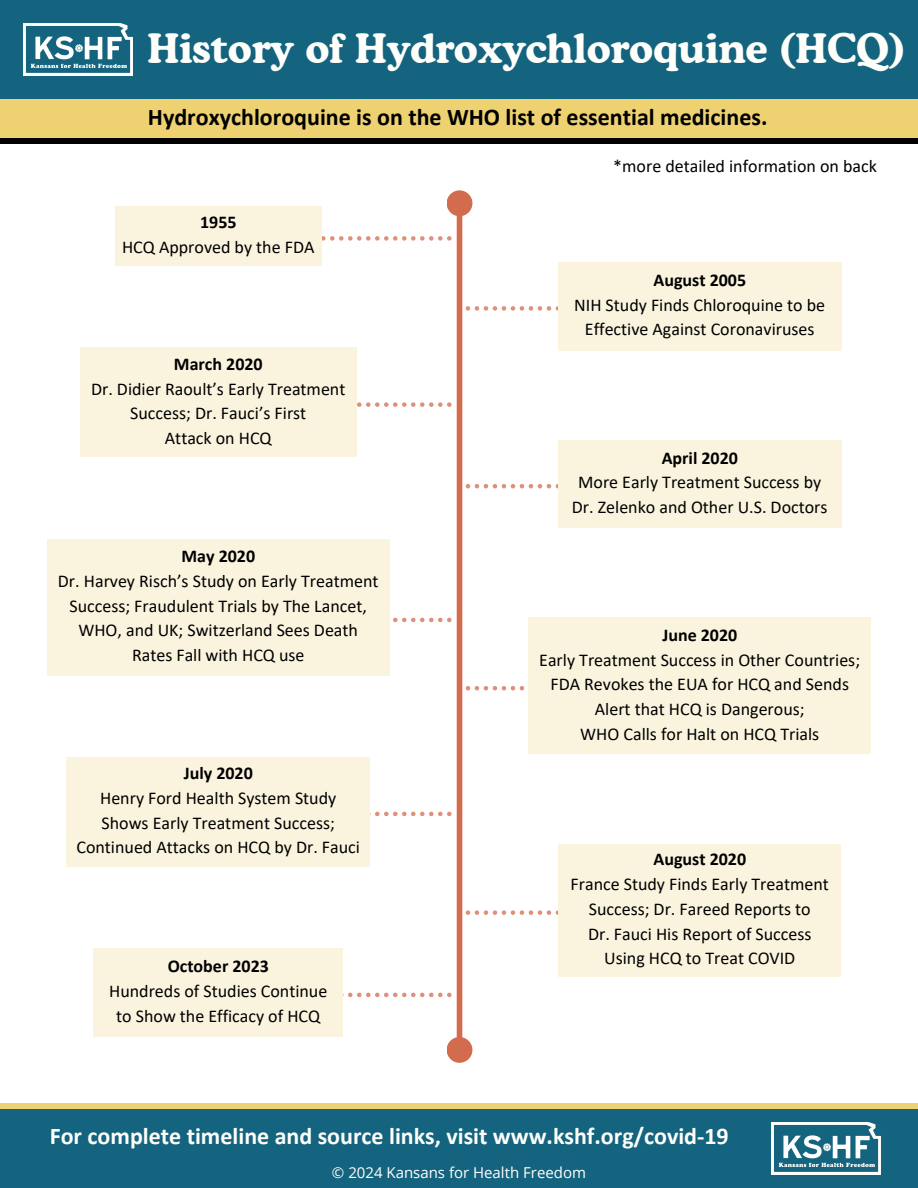
<style>
.page{position:relative;width:918px;height:1188px;background:#fff}
.page>*{position:absolute;margin:0;border:0;box-sizing:border-box;transform-origin:0 0}
.t1{font:700 40.5px "Cooper BT";color:#fefefb}
.t2{font:700 24px "Calibri";color:#fefefb}
.t3{font:700 24px "Calibri";color:#000}
.t4{font:18px/24.8px "Calibri";color:#000;text-align:center}
.t5{font:700 18px "Calibri";color:#000}
.t6{font:15px "Open Sans";color:#fff}
</style>
<div class="page">
<div style="left:0;top:0;width:918px;height:100px;background:#14647f"></div>
<div style="left:0;top:99px;width:918px;height:41px;background:#eed171"></div>
<img style="left:23px;top:23px;width:109px;height:53px">
<div style="left:0;top:139px;width:918px;height:5px;background:#000"></div>
<div style="left:0;top:1109px;width:918px;height:79px;background:#14647f"></div>
<img style="left:771px;top:1122px;width:110px;height:53px">
<div style="left:457px;top:207px;width:5px;height:843px;background:#d36c4f"></div>
<div style="left:447px;top:190px;width:25px;height:26px;background:#d36c4f;border-radius:50%"></div>
<div style="left:447px;top:1037px;width:25px;height:26px;background:#d36c4f;border-radius:50%"></div>
<svg style="left:322px;top:236px;width:130px;height:5px"></svg>
<div style="left:115px;top:207px;width:207px;height:59px;background:#faf4df"></div>
<svg style="left:466px;top:306px;width:92px;height:5px"></svg>
<div style="left:558px;top:262px;width:283px;height:88px;background:#faf4df"></div>
<svg style="left:357px;top:402px;width:95px;height:5px"></svg>
<div style="left:80px;top:348px;width:277px;height:109px;background:#faf4df"></div>
<svg style="left:466px;top:484px;width:92px;height:4px"></svg>
<svg style="left:466px;top:686px;width:63px;height:4px"></svg>
<svg style="left:466px;top:910px;width:93px;height:5px"></svg>
<div style="left:558px;top:440px;width:283px;height:88px;background:#faf4df"></div>
<svg style="left:393px;top:618px;width:59px;height:4px"></svg>
<svg style="left:370px;top:812px;width:82px;height:4px"></svg>
<svg style="left:343px;top:993px;width:109px;height:4px"></svg>
<div style="left:47px;top:539px;width:343px;height:136px;background:#faf4df"></div>
<div style="left:529px;top:618px;width:342px;height:136px;background:#faf4df"></div>
<div style="left:67px;top:757px;width:303px;height:109px;background:#faf4df"></div>
<div style="left:559px;top:844px;width:282px;height:133px;background:#faf4df"></div>
<div style="left:94px;top:948px;width:249px;height:89px;background:#faf4df"></div>
<div style="left:0;top:1103px;width:918px;height:6px;background:#eed171"></div>
<p class="t1" style="left:147px;top:23px;width:759px">History of Hydroxychloroquine (HCQ)</p>
<p class="t3" style="left:148px;top:107px;width:621px">Hydroxychloroquine is on the WHO list of essential medicines.</p>
<p class="t5" style="left:200px;top:215px;width:38px">1955</p>
<p class="t4" style="left:122px;top:236px;width:194px">HCQ Approved by the FDA</p>
<p class="t5" style="left:174px;top:356px;width:90px">March 2020</p>
<p class="t4" style="left:91px;top:378px;width:256px">Dr. Didier Raoult’s Early Treatment<br>Success; Dr. Fauci’s First</p>
<p class="t4" style="left:165px;top:427px;width:108px">Attack on HCQ</p>
<p class="t5" style="left:182px;top:549px;width:75px">May 2020</p>
<p class="t4" style="left:58px;top:570px;width:322px">Dr. Harvey Risch’s Study on Early Treatment<br>Success; Fraudulent Trials by The Lancet,<br>WHO, and UK; Switzerland Sees Death</p>
<p class="t4" style="left:132px;top:644px;width:174px">Rates Fall with HCQ use</p>
<p class="t5" style="left:184px;top:766px;width:71px">July 2020</p>
<p class="t4" style="left:76px;top:787px;width:285px">Henry Ford Health System Study<br>Shows Early Treatment Success;<br>Continued Attacks on HCQ by Dr. Fauci</p>
<p class="t5" style="left:168px;top:959px;width:103px">October 2023</p>
<p class="t4" style="left:109px;top:980px;width:220px">Hundreds of Studies Continue to Show the Efficacy of HCQ</p>
<p class="t4" style="left:613px;top:155px;width:265px">*more detailed information on back</p>
<p class="t5" style="left:654px;top:272px;width:94px">August 2005</p>
<p class="t4" style="left:574px;top:294px;width:253px">NIH Study Finds Chloroquine to be<br>Effective Against Coronaviruses</p>
<p class="t5" style="left:662px;top:450px;width:78px">April 2020</p>
<p class="t4" style="left:572px;top:472px;width:257px">More Early Treatment Success by<br>Dr. Zelenko and Other U.S. Doctors</p>
<p class="t5" style="left:662px;top:627px;width:76px">June 2020</p>
<p class="t4" style="left:539px;top:649px;width:322px">Early Treatment Success in Other Countries;<br>FDA Revokes the EUA for HCQ and Sends<br>Alert that HCQ is Dangerous;</p>
<p class="t4" style="left:580px;top:723px;width:241px">WHO Calls for Halt on HCQ Trials</p>
<p class="t5" style="left:654px;top:852px;width:94px">August 2020</p>
<p class="t4" style="left:571px;top:873px;width:260px">France Study Finds Early Treatment<br>Success; Dr. Fareed Reports to</p>
<p class="t4" style="left:588px;top:923px;width:225px">Dr. Fauci His Report of Success<br>Using HCQ to Treat COVID</p>
<p class="t2" style="left:50px;top:1126px;width:681px">For complete timeline and source links, visit www.kshf.org/covid-19</p>
<p class="t6" style="left:332px;top:1162px;width:256px">© 2024 Kansans for Health Freedom</p>
</div>
